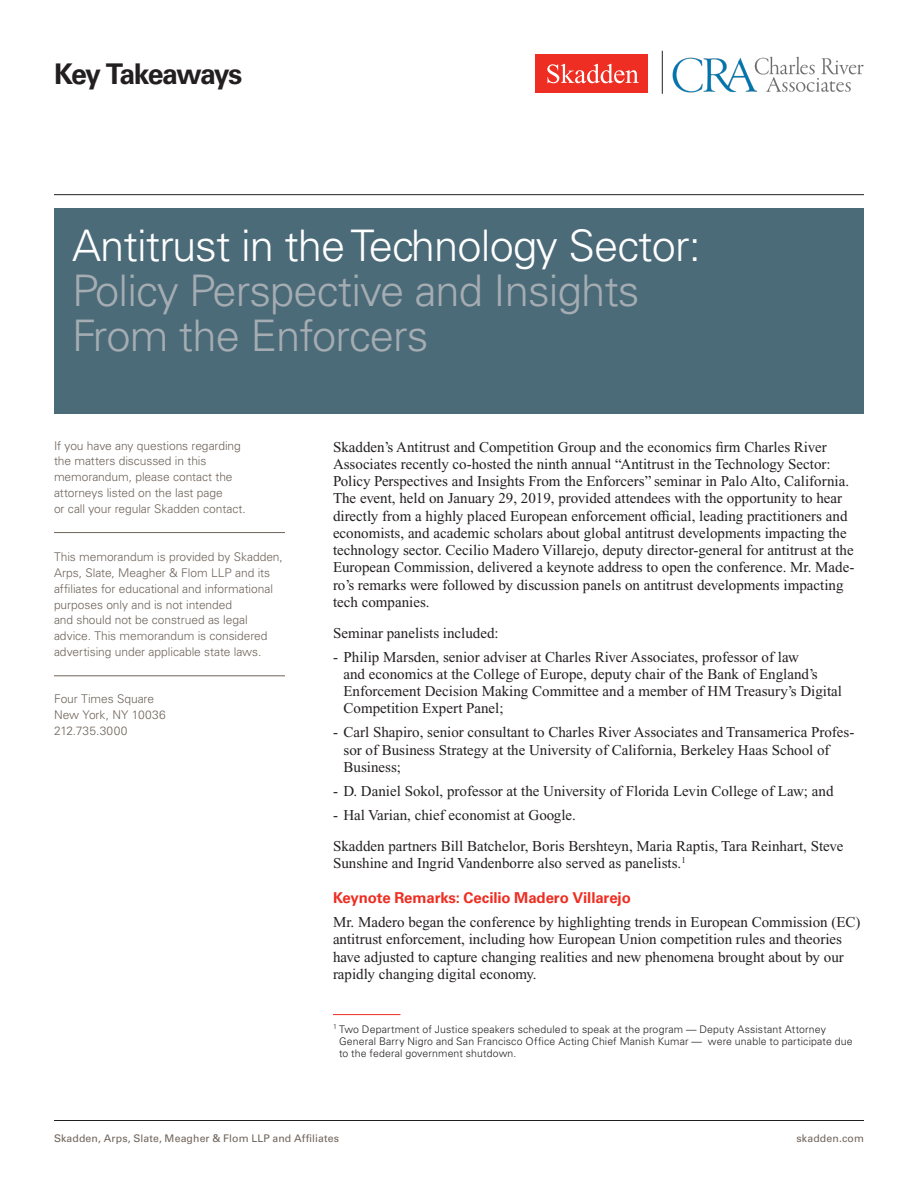
<style>
.page{position:relative;width:918px;height:1188px;background:#fff}
.page>*{position:absolute;margin:0;border:0;box-sizing:border-box;transform-origin:0 0}
.Takeaways_Title{font:300 43.5px/45px "Univers LT Std";letter-spacing:-.02em;color:#a5adb3}
.Title_interior{font:700 28.5px "Univers LT Std";letter-spacing:-.06em;color:#231f20}
.Main_Body{font:15px/17.2px "Times New Roman PS Std";color:#231f20}
.First_Level_Heading{font:700 15px "Univers LT Std";letter-spacing:-.005em;color:#ee2e22}
.Sidebar_body_rule_be{font:300 12px/15.8px "Univers LT Std";letter-spacing:-.005em;color:#6f645a}
.Firm_Address{font:300 12px/15.8px "Univers LT Std";letter-spacing:-.005em;color:#6f645a}
.Footnote{font:300 10.5px/12px "Univers LT Std";letter-spacing:.015em;color:#231f20}
.t1{font:10.5px "Univers LT Std";letter-spacing:.01em;color:#6f645a}
.s1{color:#fff}
</style>
<div class="page">
<hr style="left:54px;top:1120px;width:810px;height:1px;background:#231f20">
<hr style="left:54px;top:194px;width:810px;height:1px;background:#231f20">
<div style="left:536px;top:54px;width:112px;height:39px;background:#ee2e22"></div>
<svg style="left:547px;top:64px;width:92px;height:19px"></svg>
<img style="left:672px;top:56px;width:192px;height:37px">
<hr style="left:662px;top:51px;width:1px;height:43px;background:#231f20">
<hr style="left:333px;top:1014px;width:67px;height:1px;background:#ee2e22">
<div style="left:54px;top:209px;width:810px;height:205px;background:#4c6b79"></div>
<hr style="left:54px;top:532px;width:231px;height:1px;background:#6f645a">
<hr style="left:54px;top:675px;width:231px;height:1px;background:#6f645a">
<h1 class="Title_interior" style="left:54px;top:57px;width:190px">Key Takeaways</h1>
<h1 class="Takeaways_Title" style="left:72px;top:223px;width:630px"><span class="s1">Antitrust in the Technology Sector:<br></span>Policy Perspective and Insights<br>From the Enforcers</h1>
<p class="Sidebar_body_rule_be" style="left:54px;top:438px;width:193px">If you have any questions regarding the matters discussed in this memorandum, please contact the attorneys listed on the last page<br>or call your regular Skadden contact.</p>
<p class="Sidebar_body_rule_be" style="left:54px;top:549px;width:230px">This memorandum is provided by Skadden, Arps, Slate, Meagher &amp; Flom LLP and its affiliates for educational and informational purposes only and is not intended<br>and should not be construed as legal advice. This memorandum is considered advertising under applicable state laws.</p>
<p class="Firm_Address" style="left:54px;top:691px;width:113px">Four Times Square<br>New York, NY 10036<br>212.735.3000</p>
<p class="Main_Body" style="left:333px;top:438px;width:523px">Skadden’s Antitrust and Competition Group and the economics firm Charles River Associates recently co-hosted the ninth annual “Antitrust in the Technology Sector:<br>Policy Perspectives and Insights From the Enforcers” seminar in Palo Alto, California.<br>The event, held on January 29, 2019, provided attendees with the opportunity to hear directly from a highly placed European enforcement official, leading practitioners and economists, and academic scholars about global antitrust developments impacting the technology sector. Cecilio Madero Villarejo, deputy director-general for antitrust at the European Commission, delivered a keynote address to open the conference. Mr. Made&shy;ro’s remarks were followed by discussion panels on antitrust developments impacting tech companies.</p>
<p class="Main_Body" style="left:333px;top:624px;width:167px">Seminar panelists included:</p>
<p class="Main_Body" style="left:344px;top:648px;width:500px;text-indent:-10px">- Philip Marsden, senior adviser at Charles River Associates, professor of law<br>and economics at the College of Europe, deputy chair of the Bank of England’s Enforcement Decision Making Committee and a member of HM Treasury’s Digital Competition Expert Panel;</p>
<p class="Main_Body" style="left:344px;top:724px;width:512px;text-indent:-10px">- Carl Shapiro, senior consultant to Charles River Associates and Transamerica Profes&shy;sor of Business Strategy at the University of California, Berkeley Haas School of<br>Business;</p>
<p class="Main_Body" style="left:333px;top:782px;width:502px">- D. Daniel Sokol, professor at the University of Florida Levin College of Law; and</p>
<p class="Main_Body" style="left:333px;top:806px;width:245px">- Hal Varian, chief economist at Google.</p>
<p class="Main_Body" style="left:333px;top:837px;width:512px">Skadden partners Bill Batchelor, Boris Bershteyn, Maria Raptis, Tara Reinhart, Steve<br>Sunshine and Ingrid Vandenborre also served as panelists.<sup>1</sup></p>
<h1 class="First_Level_Heading" style="left:333px;top:889px;width:299px">Keynote Remarks: Cecilio Madero Villarejo</h1>
<p class="Main_Body" style="left:333px;top:913px;width:529px">Mr. Madero began the conference by highlighting trends in European Commission (EC) antitrust enforcement, including how European Union competition rules and theories have adjusted to capture changing realities and new phenomena brought about by our rapidly changing digital economy.</p>
<p class="Footnote" style="left:339px;top:1023px;width:515px;text-indent:-6px"><sup>1</sup> Two Department of Justice speakers scheduled to speak at the program — Deputy Assistant Attorney<br>General Barry Nigro and San Francisco Office Acting Chief Manish Kumar — were unable to participate due to the federal government shutdown.</p>
<p class="t1" style="left:54px;top:1132px;width:287px">Skadden, Arps, Slate, Meagher &amp; Flom LLP and Affiliates</p>
<p class="t1" style="left:797px;top:1132px;width:69px">skadden.com</p>
</div>
